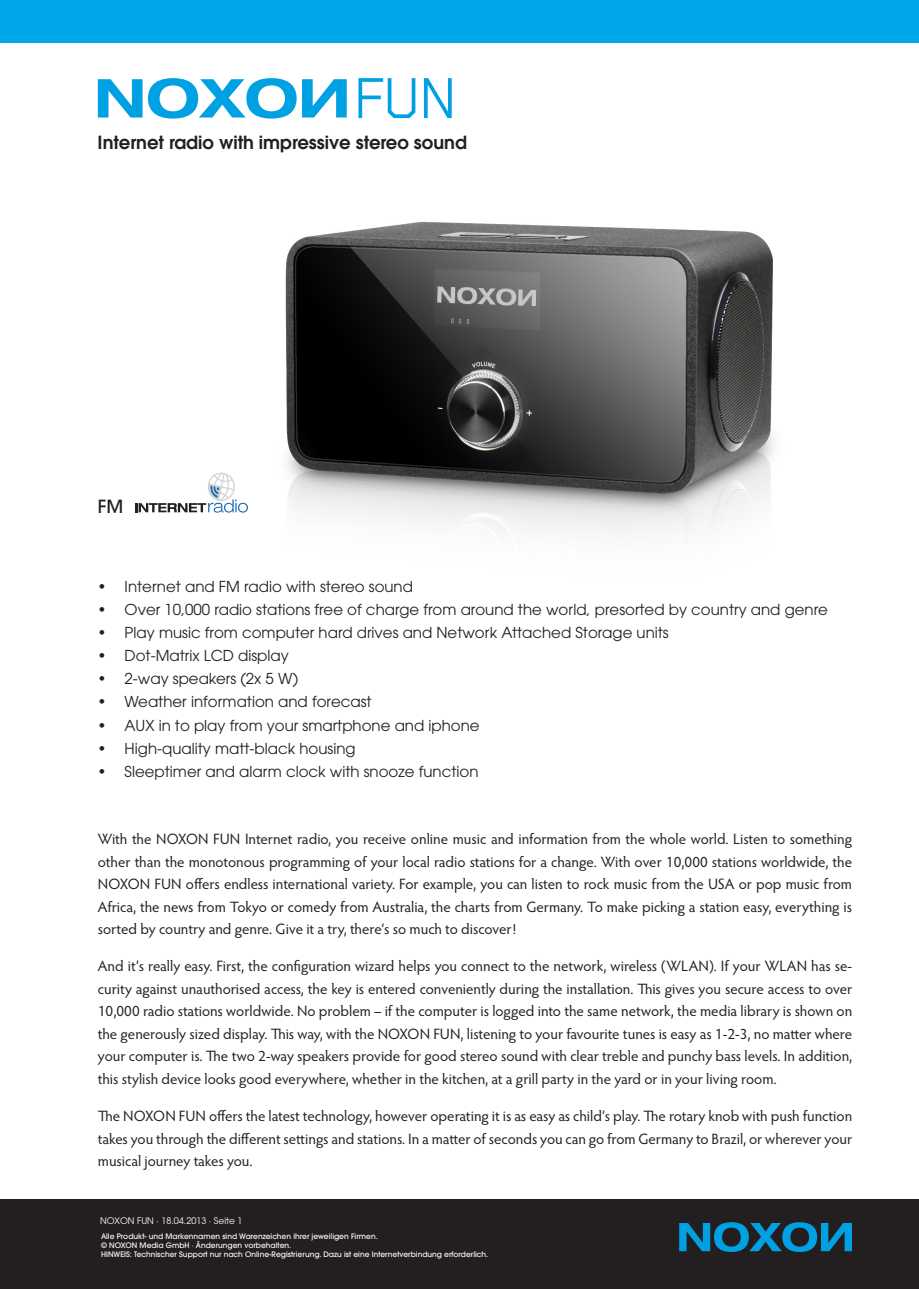
<style>
.page{position:relative;width:919px;height:1289px;background:#fff}
.page>*{position:absolute;margin:0;border:0;box-sizing:border-box;transform-origin:0 0}
.t1{font:57px "Bender";color:#00a1e3}
.t2{font:600 18px "ITC Avant Garde Pro";color:#231f20}
.t3{font:500 18px "ITC Avant Garde Pro";color:#231f20}
.Texte_Aufzählung{font:15px/22.5px "Hypatia Sans Pro";color:#231f20;text-align:justify}
.t4{font:15px "ITC Avant Garde Pro";color:#231f20}
.t5{font:9px "ITC Avant Garde Pro";color:#fff}
.t6{font:500 7.5px/9px "ITC Avant Garde Pro";color:#fff}
</style>
<div class="page">
<div style="left:0;top:1199px;width:918px;height:89px;background:#231f20"></div>
<svg style="left:679px;top:1222px;width:172px;height:29px"></svg>
<div style="left:0;top:0;width:918px;height:43px;background:#00a7e9"></div>
<img style="left:158px;top:117px;width:616px;height:416px">
<svg style="left:98px;top:78px;width:198px;height:41px"></svg>
<svg style="left:302px;top:79px;width:45px;height:38px"></svg>
<svg style="left:135px;top:471px;width:113px;height:41px"></svg>
<h1 class="t1" style="left:354px;top:64px;width:104px">FUN</h1>
<p class="t2" style="left:98px;top:131px;width:371px">Internet radio with impressive stereo sound</p>
<p class="t3" style="left:98px;top:495px;width:27px">FM</p>
<p class="t4" style="left:98px;top:577px;width:317px">• Internet and FM radio with stereo sound</p>
<p class="t4" style="left:98px;top:600px;width:731px">• Over 10,000 radio stations free of charge from around the world, presorted by country and genre</p>
<p class="t4" style="left:98px;top:623px;width:572px">• Play music from computer hard drives and Network Attached Storage units</p>
<p class="t4" style="left:98px;top:646px;width:193px">• Dot-Matrix LCD display</p>
<p class="t4" style="left:98px;top:669px;width:202px">• 2-way speakers (2x 5 W)</p>
<p class="t4" style="left:98px;top:692px;width:275px">• Weather information and forecast</p>
<p class="t4" style="left:98px;top:715px;width:383px">• AUX in to play from your smartphone and iphone</p>
<p class="t4" style="left:98px;top:739px;width:259px">• High-quality matt-black housing</p>
<p class="t4" style="left:98px;top:762px;width:382px">• Sleeptimer and alarm clock with snooze function</p>
<p class="Texte_Aufzählung" style="left:98px;top:827px;width:755px">With the NOXON FUN Internet radio, you receive online music and information from the whole world. Listen to something other than the monotonous programming of your local radio stations for a change. With over 10,000 stations worldwide, the NOXON FUN offers endless international variety. For example, you can listen to rock music from the USA or pop music from Africa, the news from Tokyo or comedy from Australia, the charts from Germany. To make picking a station easy, everything is sorted by country and genre. Give it a try, there‘s so much to discover!</p>
<p class="Texte_Aufzählung" style="left:98px;top:954px;width:755px">And it‘s really easy. First, the configuration wizard helps you connect to the network, wireless (WLAN). If your WLAN has se&shy;curity against unauthorised access, the key is entered conveniently during the installation. This gives you secure access to over 10,000 radio stations worldwide. No problem – if the computer is logged into the same network, the media library is shown on the generously sized display. This way, with the NOXON FUN, listening to your favourite tunes is easy as 1-2-3, no matter where your computer is. The two 2-way speakers provide for good stereo sound with clear treble and punchy bass levels. In addition, this stylish device looks good everywhere, whether in the kitchen, at a grill party in the yard or in your living room.</p>
<p class="Texte_Aufzählung" style="left:98px;top:1104px;width:755px">The NOXON FUN offers the latest technology, however operating it is as easy as child‘s play. The rotary knob with push function takes you through the different settings and stations. In a matter of seconds you can go from Germany to Brazil, or wherever your musical journey takes you.</p>
<p class="t5" style="left:100px;top:1215px;width:144px">NOXON FUN · 18.04.2013 · Seite 1</p>
<p class="t6" style="left:101px;top:1231px;width:389px">Alle Produkt- und Markennamen sind Warenzeichen ihrer jeweiligen Firmen.<br>© NOXON Media GmbH · Änderungen vorbehalten.<br>HINWEIS: Technischer Support nur nach Online-Registrierung. Dazu ist eine Internetverbindung erforderlich.</p>
</div>
